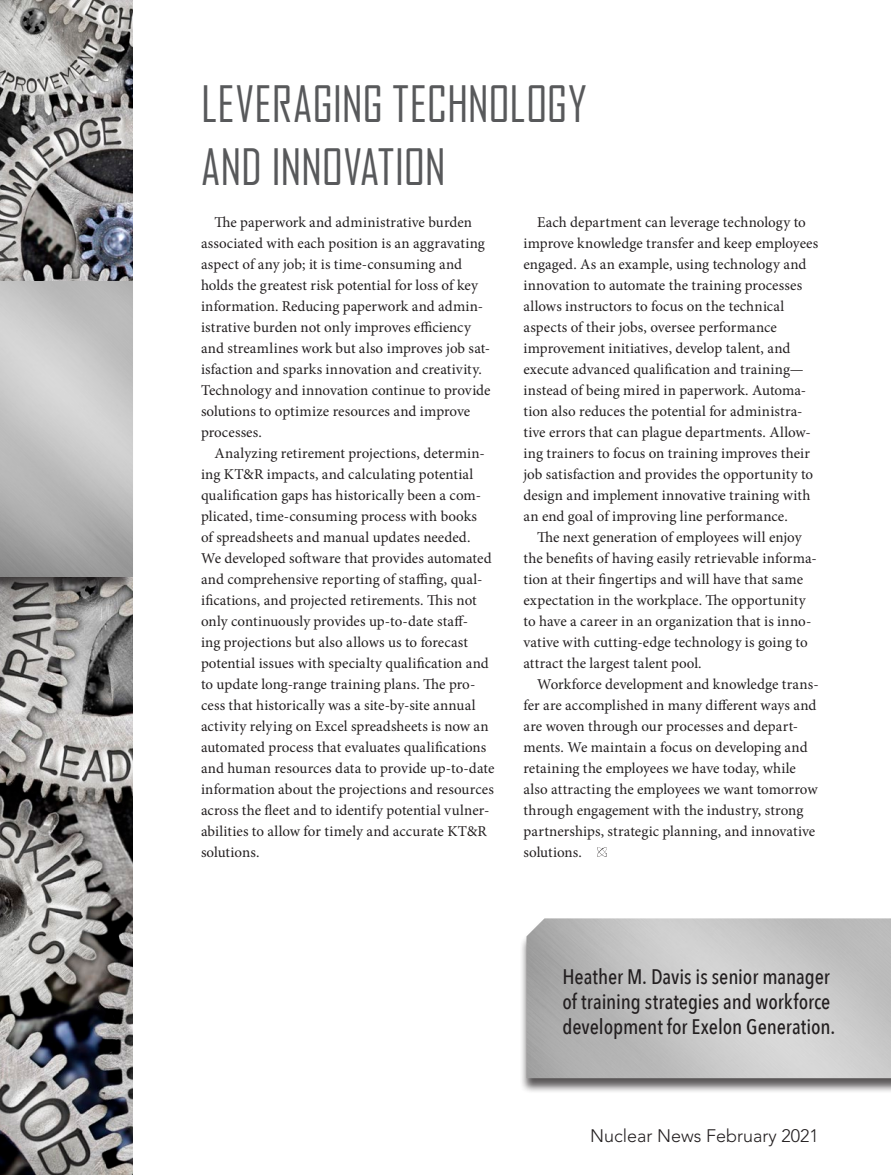
<style>
.page{position:relative;width:891px;height:1175px;background:#fff}
.page>*{position:absolute;margin:0;border:0;box-sizing:border-box;transform-origin:0 0}
.Workforce_Headline{font:48px/63px "Agency FB";letter-spacing:-.01em;color:#58595b}
.NN_Caption{font:500 21px/25.2px "Avenir Next Condensed";letter-spacing:-.005em;color:#231f20}
.t1{font:300 18px "Avenir";color:#231f20}
.NN_Body{font:15px/21px "Minion Pro";letter-spacing:.005em;color:#231f20}
</style>
<div class="page">
<div style="left:520px;top:918px;width:371px;height:175px;background:#231f20;opacity:.75"></div>
<img style="left:526px;top:918px;width:365px;height:160px">
<svg style="left:597px;top:847px;width:10px;height:9px"></svg>
<img style="left:0;top:0;width:133px;height:281px">
<img style="left:0;top:592px;width:133px;height:582px">
<div style="left:0;top:281px;width:134px;height:311px;background:#231f20;opacity:.75"></div>
<img style="left:0;top:281px;width:133px;height:295px">
<p class="Workforce_Headline" style="left:201px;top:71px;width:387px">LEVERAGING TECHNOLOGY<br>AND INNOVATION</p>
<p class="NN_Body" style="left:201px;top:211px;width:291px;text-indent:14px">The paperwork and administrative burden associated with each position is an aggravating aspect of any job; it is time-consuming and holds the greatest risk potential for loss of key information. Reducing paperwork and admin&shy;istrative burden not only improves efficiency and streamlines work but also improves job sat&shy;isfaction and sparks innovation and creativity.<br>Technology and innovation continue to provide solutions to optimize resources and improve processes.</p>
<p class="NN_Body" style="left:201px;top:442px;width:295px;text-indent:14px">Analyzing retirement projections, determin&shy;ing KT&amp;R impacts, and calculating potential qualification gaps has historically been a com&shy;plicated, time-consuming process with books<br>of spreadsheets and manual updates needed.<br>We developed software that provides automated and comprehensive reporting of staffing, qual&shy;ifications, and projected retirements. This not only continuously provides up-to-date staff-<br>ing projections but also allows us to forecast potential issues with specialty qualification and to update long-range training plans. The pro&shy;cess that historically was a site-by-site annual activity relying on Excel spreadsheets is now an automated process that evaluates qualifications and human resources data to provide up-to-date information about the projections and resources across the fleet and to identify potential vulner&shy;abilities to allow for timely and accurate KT&amp;R solutions.</p>
<p class="NN_Body" style="left:524px;top:211px;width:296px;text-indent:14px">Each department can leverage technology to improve knowledge transfer and keep employees engaged. As an example, using technology and innovation to automate the training processes allows instructors to focus on the technical aspects of their jobs, oversee performance improvement initiatives, develop talent, and execute advanced qualification and training— instead of being mired in paperwork. Automa&shy;tion also reduces the potential for administra&shy;tive errors that can plague departments. Allow&shy;ing trainers to focus on training improves their job satisfaction and provides the opportunity to design and implement innovative training with an end goal of improving line performance.</p>
<p class="NN_Body" style="left:524px;top:526px;width:295px;text-indent:14px">The next generation of employees will enjoy the benefits of having easily retrievable informa&shy;tion at their fingertips and will have that same expectation in the workplace. The opportunity to have a career in an organization that is inno&shy;vative with cutting-edge technology is going to attract the largest talent pool.</p>
<p class="NN_Body" style="left:524px;top:673px;width:297px;text-indent:14px">Workforce development and knowledge trans&shy;fer are accomplished in many different ways and are woven through our processes and depart&shy;ments. We maintain a focus on developing and retaining the employees we have today, while also attracting the employees we want tomorrow through engagement with the industry, strong partnerships, strategic planning, and innovative solutions.</p>
<p class="NN_Caption" style="left:562px;top:963px;width:274px">Heather M. Davis is senior manager of training strategies and workforce development for Exelon Generation.</p>
<p class="t1" style="left:590px;top:1125px;width:230px">Nuclear News February 2021</p>
</div>
